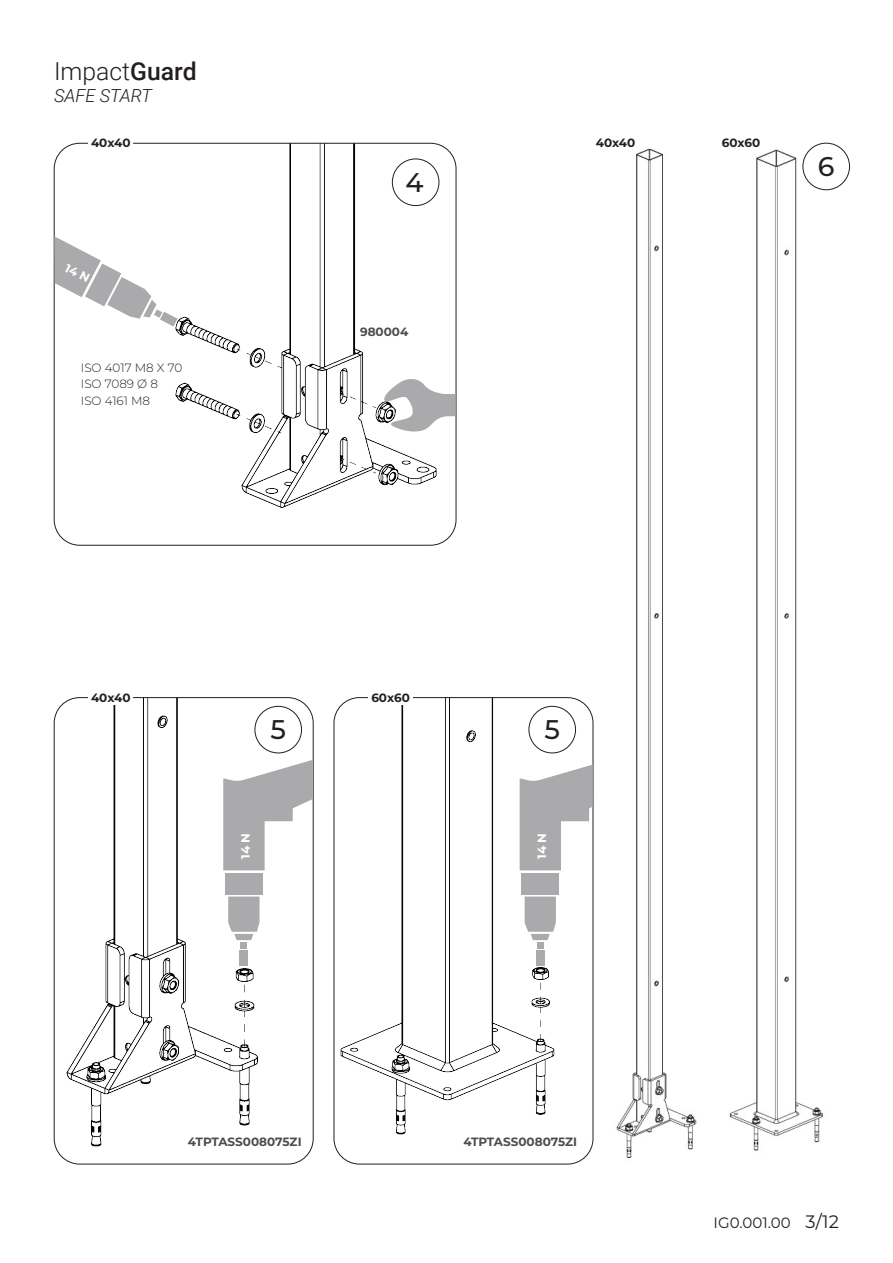
<style>
.page{position:relative;width:893px;height:1263px;background:#fff}
.page>*{position:absolute;margin:0;border:0;box-sizing:border-box;transform-origin:0 0}
.t1{font:500 27px "Montserrat";color:#241f1f}
.t2{font:300 24.75px "Roboto";color:#241f1f}
.t3{font:italic 300 18px "Roboto";color:#241f1f}
.t4{font:15px "Montserrat";color:#241f1f}
.t5{font:700 12px "Montserrat";color:#4e4b4c}
.t6{font:300 12px/16px "Montserrat";color:#241f1f}
.t7{font:700 12px "Montserrat";letter-spacing:-.005em;color:#241f1f}
.t8{font:700 12px "Montserrat";color:#fff}
.s1{font-weight:500}
.s2{font-size:18px}
</style>
<div class="page">
<img style="left:54px;top:698px;width:259px;height:466px">
<img style="left:334px;top:698px;width:259px;height:466px">
<img style="left:54px;top:143px;width:402px;height:402px">
<div style="left:255px;top:706px;width:47px;height:47px;background:#fff;border-radius:50%"></div>
<div style="left:255px;top:706px;width:47px;height:47px;border:1px solid #241f1f;border-radius:50%"></div>
<div style="left:529px;top:706px;width:46px;height:47px;background:#fff;border-radius:50%"></div>
<div style="left:529px;top:706px;width:47px;height:47px;border:1px solid #241f1f;border-radius:50%"></div>
<div style="left:392px;top:159px;width:47px;height:47px;background:#fff;border-radius:50%"></div>
<div style="left:392px;top:159px;width:47px;height:47px;border:1px solid #241f1f;border-radius:50%"></div>
<img style="left:729px;top:143px;width:110px;height:1008px">
<div style="left:803px;top:143px;width:46px;height:47px;background:#fff;border-radius:50%"></div>
<div style="left:803px;top:143px;width:47px;height:47px;border:1px solid #241f1f;border-radius:50%"></div>
<div style="left:88px;top:690px;width:45px;height:15px;background:#fff"></div>
<div style="left:368px;top:690px;width:45px;height:15px;background:#fff"></div>
<div style="left:719px;top:136px;width:44px;height:14px;background:#fff"></div>
<div style="left:88px;top:136px;width:45px;height:14px;background:#fff"></div>
<img style="left:593px;top:148px;width:104px;height:1012px">
<div style="left:593px;top:136px;width:45px;height:14px;background:#fff"></div>
<svg style="left:383px;top:376px;width:72px;height:58px"></svg>
<div style="left:239px;top:950px;width:9px;height:15px;background:#aaaaac"></div>
<svg style="left:228px;top:896px;width:32px;height:53px"></svg>
<div style="left:225px;top:873px;width:37px;height:22px;background:#aaaaac"></div>
<svg style="left:223px;top:760px;width:90px;height:110px"></svg>
<div style="left:536px;top:950px;width:9px;height:15px;background:#aaaaac"></div>
<svg style="left:525px;top:896px;width:31px;height:53px"></svg>
<div style="left:522px;top:873px;width:37px;height:22px;background:#aaaaac"></div>
<svg style="left:520px;top:765px;width:73px;height:105px"></svg>
<svg style="left:54px;top:236px;width:124px;height:91px"></svg>
<h2 class="t2" style="left:54px;top:54px;width:144px">Impact<span class="s1">Guard</span></h2>
<h3 class="t3" style="left:54px;top:83px;width:99px">SAFE START</h3>
<p class="t7" style="left:91px;top:134px;width:41px">40x40</p>
<p class="t7" style="left:596px;top:134px;width:41px">40x40</p>
<p class="t7" style="left:722px;top:134px;width:40px">60x60</p>
<h1 class="t1" style="left:406px;top:164px;width:20px">4</h1>
<p class="t6" style="left:81px;top:359px;width:103px">ISO 4017 M8 X 70<br>ISO 7089 Ø 8</p>
<p class="t6" style="left:81px;top:393px;width:71px">ISO 4161 M8</p>
<p class="t5" style="left:360px;top:323px;width:50px">980004</p>
<h1 class="t1" style="left:818px;top:148px;width:18px">6</h1>
<p class="t7" style="left:91px;top:689px;width:41px">40x40</p>
<p class="t7" style="left:371px;top:689px;width:40px">60x60</p>
<h1 class="t1" style="left:270px;top:711px;width:17px">5</h1>
<h1 class="t1" style="left:544px;top:711px;width:17px">5</h1>
<p class="t8" style="left:237px;top:859px;width:28px;rotate:-90deg">14 N</p>
<p class="t8" style="left:533px;top:859px;width:28px;rotate:-90deg">14 N</p>
<p class="t5" style="left:188px;top:1133px;width:115px">4TPTASS008075ZI</p>
<p class="t5" style="left:463px;top:1133px;width:115px">4TPTASS008075ZI</p>
<p class="t4" style="left:714px;top:1212px;width:127px">IG0.001.00 <span class="s2">3/12</span></p>
</div>
